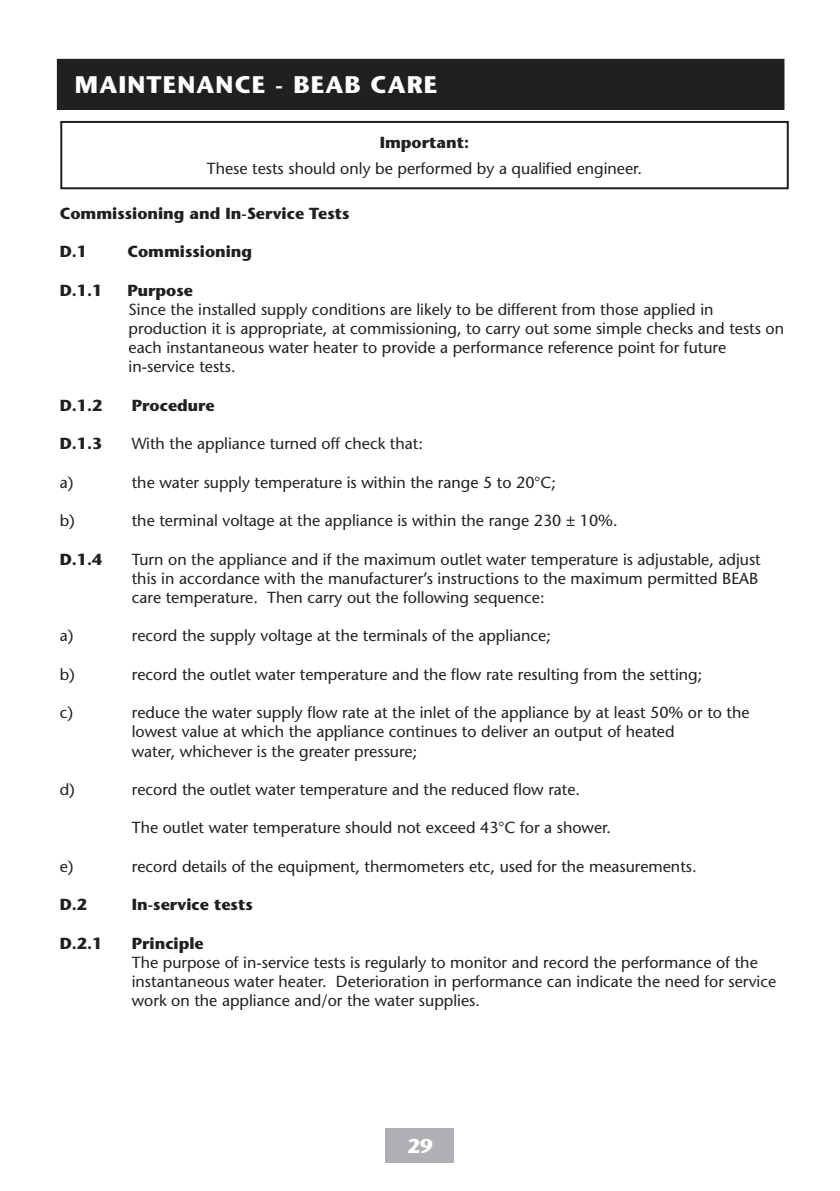
<style>
.page{position:relative;width:840px;height:1191px;background:#fff}
.page>*{position:absolute;margin:0;border:0;box-sizing:border-box;transform-origin:0 0}
.t1{font:700 24px "Stone Sans Std";letter-spacing:.05em;color:#fff}
.t2{font:700 20px "Stone Sans Std";color:#fff}
.t3{font:500 16px/19.2px "Stone Sans Std";color:#221f1f}
.t4{font:700 16px "Stone Sans Std";color:#221f1f}
</style>
<div class="page">
<div style="left:386px;top:1128px;width:68px;height:34px;background:#aeb0b3"></div>
<div style="left:60px;top:121px;width:728px;height:68px;border:2px solid #221f1f"></div>
<div style="left:57px;top:59px;width:726px;height:50px;background:#221f1f"></div>
<div style="left:57px;top:59px;width:727px;height:51px;border:1px solid #221f1f"></div>
<h1 class="t1" style="left:75px;top:75px;width:364px">MAINTENANCE - BEAB CARE</h1>
<p class="t4" style="left:379px;top:136px;width:91px">Important:</p>
<p class="t3" style="left:207px;top:160px;width:436px">These tests should only be performed by a qualified engineer.</p>
<p class="t4" style="left:60px;top:207px;width:291px">Commissioning and In-Service Tests</p>
<p class="t4" style="left:60px;top:245px;width:29px">D.1</p>
<p class="t4" style="left:127px;top:245px;width:126px">Commissioning</p>
<p class="t4" style="left:60px;top:284px;width:44px">D.1.1</p>
<p class="t4" style="left:127px;top:284px;width:67px">Purpose</p>
<p class="t3" style="left:129px;top:301px;width:656px">Since the installed supply conditions are likely to be different from those applied in production it is appropriate, at commissioning, to carry out some simple checks and tests on each instantaneous water heater to provide a performance reference point for future in-service tests.</p>
<p class="t4" style="left:60px;top:399px;width:44px">D.1.2</p>
<p class="t4" style="left:132px;top:399px;width:84px">Procedure</p>
<p class="t4" style="left:60px;top:437px;width:44px">D.1.3</p>
<p class="t3" style="left:132px;top:436px;width:292px">With the appliance turned off check that:</p>
<p class="t3" style="left:60px;top:474px;width:15px">a)</p>
<p class="t3" style="left:132px;top:474px;width:425px">the water supply temperature is within the range 5 to 20°C;</p>
<p class="t3" style="left:60px;top:512px;width:17px">b)</p>
<p class="t3" style="left:132px;top:512px;width:487px">the terminal voltage at the appliance is within the range 230 ± 10%.</p>
<p class="t4" style="left:60px;top:552px;width:44px">D.1.4</p>
<p class="t3" style="left:132px;top:551px;width:630px">Turn on the appliance and if the maximum outlet water temperature is adjustable, adjust this in accordance with the manufacturer’s instructions to the maximum permitted BEAB care temperature. Then carry out the following sequence:</p>
<p class="t3" style="left:60px;top:628px;width:15px">a)</p>
<p class="t3" style="left:132px;top:628px;width:420px">record the supply voltage at the terminals of the appliance;</p>
<p class="t3" style="left:60px;top:666px;width:17px">b)</p>
<p class="t3" style="left:132px;top:666px;width:571px">record the outlet water temperature and the flow rate resulting from the setting;</p>
<p class="t3" style="left:60px;top:704px;width:15px">c)</p>
<p class="t3" style="left:132px;top:704px;width:619px">reduce the water supply flow rate at the inlet of the appliance by at least 50% or to the lowest value at which the appliance continues to deliver an output of heated<br>water, whichever is the greater pressure;</p>
<p class="t3" style="left:60px;top:781px;width:17px">d)</p>
<p class="t3" style="left:132px;top:781px;width:449px">record the outlet water temperature and the reduced flow rate.</p>
<p class="t3" style="left:132px;top:820px;width:480px">The outlet water temperature should not exceed 43°C for a shower.</p>
<p class="t3" style="left:60px;top:858px;width:15px">e)</p>
<p class="t3" style="left:132px;top:858px;width:566px">record details of the equipment, thermometers etc, used for the measurements.</p>
<p class="t4" style="left:60px;top:898px;width:29px">D.2</p>
<p class="t4" style="left:132px;top:898px;width:122px">In-service tests</p>
<p class="t4" style="left:60px;top:936px;width:44px">D.2.1</p>
<p class="t4" style="left:132px;top:936px;width:73px">Principle</p>
<p class="t3" style="left:132px;top:954px;width:645px">The purpose of in-service tests is regularly to monitor and record the performance of the instantaneous water heater. Deterioration in performance can indicate the need for service work on the appliance and/or the water supplies.</p>
<p class="t2" style="left:407px;top:1138px;width:27px">29</p>
</div>
